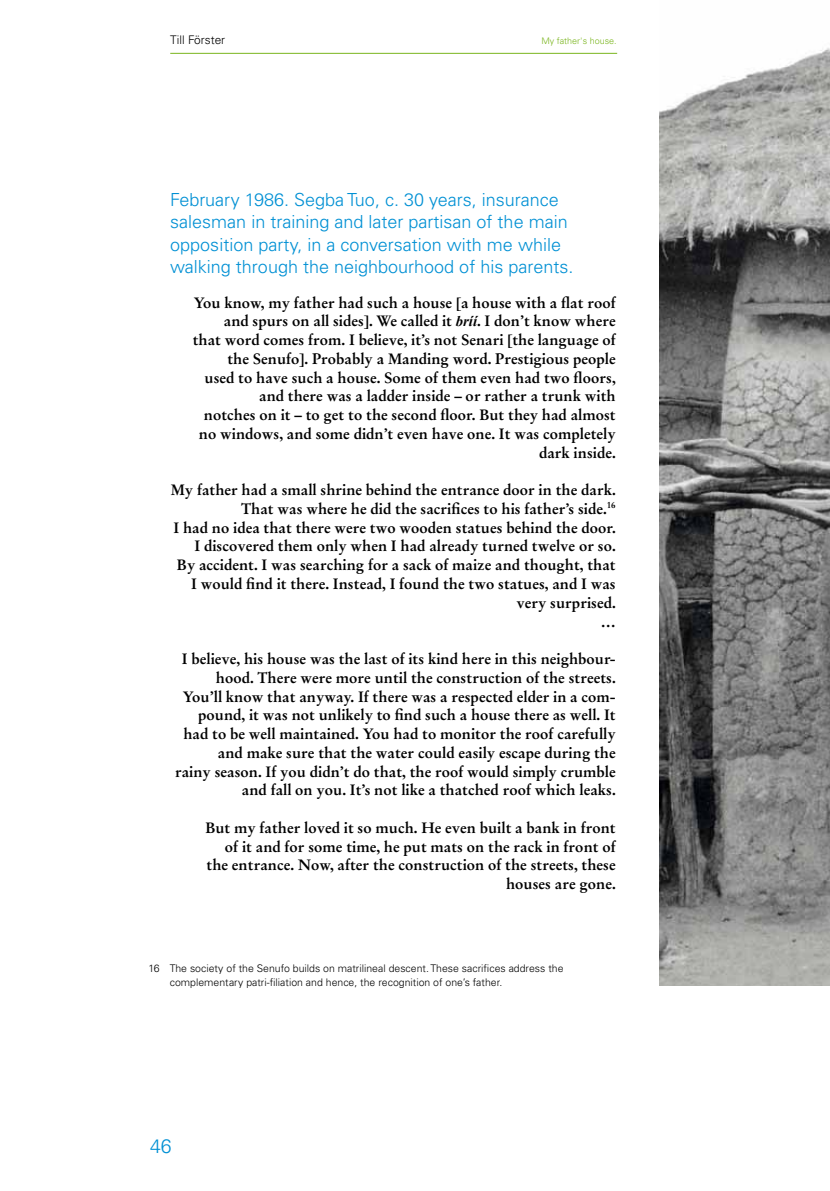
<style>
.page{position:relative;width:830px;height:1191px;background:#fff}
.page>*{position:absolute;margin:0;border:0;box-sizing:border-box;transform-origin:0 0}
.t1{font:300 19.5px "Univers";color:#0090d4}
.t2{font:300 18px/22.5px "Univers";color:#0090d4}
.t3{font:700 15px/18.8px "Stempel Garamond";color:#000;text-align:right}
.t4{font:300 11.85px "Univers";color:#000}
.t5{font:300 10.5px/13.5px "Univers";color:#000}
.t6{font:300 9px "Univers";color:#7ab51d}
.s1{font-family:"Times New Roman";font-style:italic;font-size:14.7px}
</style>
<div class="page">
<img style="left:659px;top:48px;width:170px;height:937px">
<hr style="left:170px;top:53px;width:447px;height:1px;background:#7ab51d">
<p class="t4" style="left:170px;top:33px;width:56px">Till Förster</p>
<p class="t6" style="left:541px;top:36px;width:77px">My father's house.</p>
<p class="t2" style="left:170px;top:188px;width:404px">February 1986. Segba Tuo, c. 30 years, insurance salesman in training and later partisan of the main opposition party, in a conversation with me while walking through the neighbourhood of his parents.</p>
<p class="t3" style="left:192px;top:293px;width:424px">You know, my father had such a house [a house with a flat roof and spurs on all sides]. We called it <span class="s1">bríí</span>. I don’t know where that word comes from. I believe, it’s not Senari [the language of the Senufo]. Probably a Manding word. Prestigious people<br>used to have such a house. Some of them even had two floors, and there was a ladder inside – or rather a trunk with<br>notches on it – to get to the second floor. But they had almost no windows, and some didn’t even have one. It was completely dark inside.</p>
<p class="t3" style="left:171px;top:480px;width:446px">My father had a small shrine behind the entrance door in the dark.<br>That was where he did the sacrifices to his father’s side.<sup>16<br></sup>I had no idea that there were two wooden statues behind the door.<br>I discovered them only when I had already turned twelve or so.<br>By accident. I was searching for a sack of maize and thought, that I would find it there. Instead, I found the two statues, and I was very surprised.<br>…</p>
<p class="t3" style="left:175px;top:649px;width:442px">I believe, his house was the last of its kind here in this neighbour&shy;hood. There were more until the construction of the streets.<br>You’ll know that anyway. If there was a respected elder in a com&shy;pound, it was not unlikely to find such a house there as well. It had to be well maintained. You had to monitor the roof carefully and make sure that the water could easily escape during the<br>rainy season. If you didn’t do that, the roof would simply crumble and fall on you. It’s not like a thatched roof which leaks.</p>
<p class="t3" style="left:205px;top:818px;width:412px">But my father loved it so much. He even built a bank in front of it and for some time, he put mats on the rack in front of the entrance. Now, after the construction of the streets, these houses are gone.</p>
<p class="t5" style="left:170px;top:961px;width:395px;text-indent:-21px">16 The society of the Senufo builds on matrilineal descent. These sacrifices address the complementary patri-filiation and hence, the recognition of one’s father.</p>
<h1 class="t1" style="left:150px;top:1134px;width:23px">46</h1>
</div>
